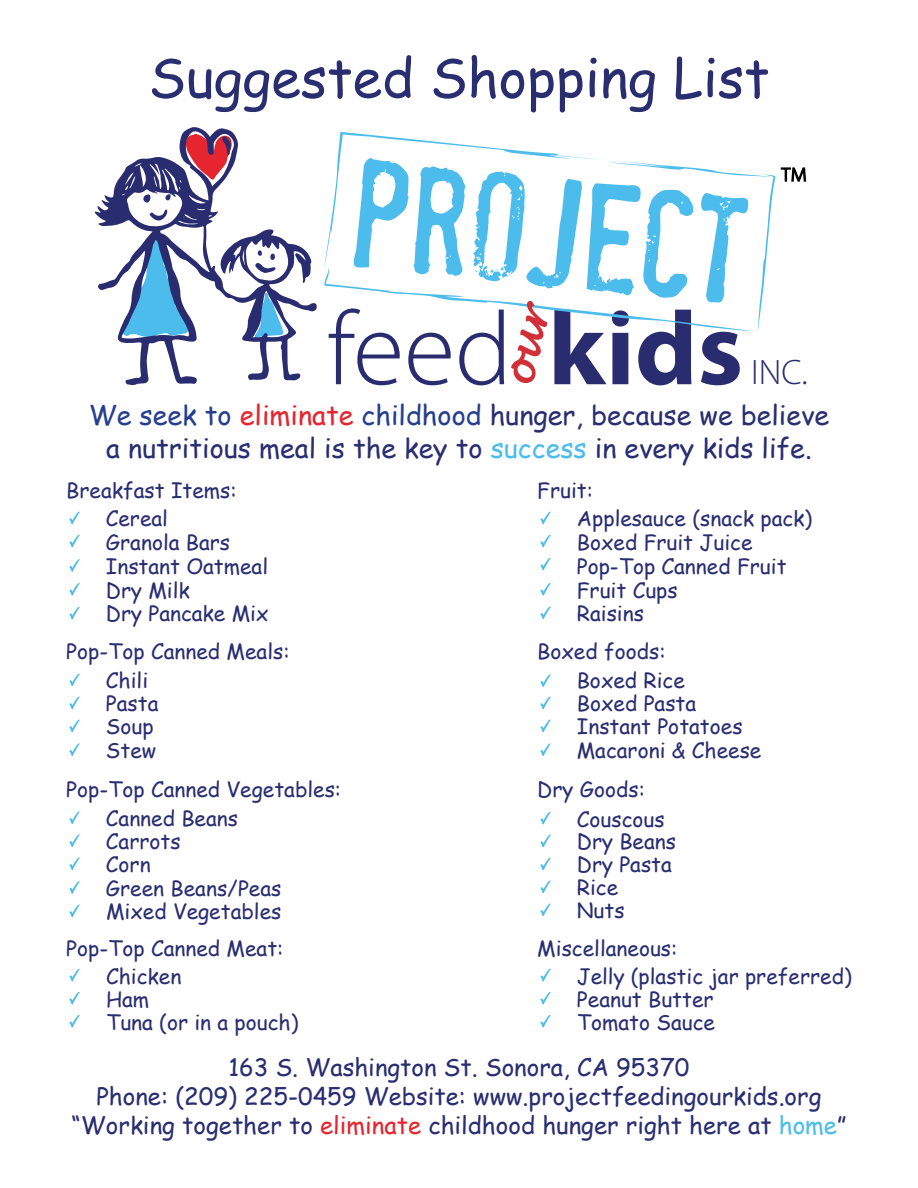
<style>
.page{position:relative;width:918px;height:1188px;background:#fff}
.page>*{position:absolute;margin:0;border:0;box-sizing:border-box;transform-origin:0 0}
.t1{font:300 105.15px "Myriad Pro";color:#292d70}
.t2{font:54px "Comic Sans MS";color:#292e71}
.t3{font:300 35.55px "Myriad Pro";color:#292d70}
.t4{font:27px/32.4px "Comic Sans MS";color:#292e71;text-align:center}
.t5{font:24px/28.8px "Comic Sans MS";color:#292e71;text-align:center}
.t6{font:21px/23.4px "Comic Sans MS";color:#292e71}
.s1{font-weight:700}
.s2{color:#253f8e}
.s3{color:#e5252f}
.s4{color:#4bbdec}
</style>
<div class="page">
<svg style="left:94px;top:127px;width:223px;height:258px"></svg>
<svg style="left:149px;top:210px;width:19px;height:11px"></svg>
<svg style="left:143px;top:194px;width:8px;height:9px"></svg>
<svg style="left:165px;top:194px;width:6px;height:6px"></svg>
<svg style="left:255px;top:250px;width:21px;height:23px"></svg>
<svg style="left:186px;top:134px;width:46px;height:46px;background:#bd546a"></svg>
<svg style="left:324px;top:131px;width:483px;height:252px"></svg>
<svg style="left:69px;top:512px;width:11px;height:13px"></svg>
<svg style="left:69px;top:535px;width:11px;height:13px"></svg>
<svg style="left:69px;top:559px;width:11px;height:13px"></svg>
<svg style="left:69px;top:583px;width:11px;height:13px"></svg>
<svg style="left:69px;top:607px;width:11px;height:13px"></svg>
<svg style="left:69px;top:674px;width:11px;height:13px"></svg>
<svg style="left:69px;top:697px;width:11px;height:13px"></svg>
<svg style="left:69px;top:720px;width:11px;height:13px"></svg>
<svg style="left:69px;top:743px;width:11px;height:13px"></svg>
<svg style="left:69px;top:811px;width:11px;height:13px"></svg>
<svg style="left:69px;top:834px;width:11px;height:13px"></svg>
<svg style="left:69px;top:857px;width:11px;height:13px"></svg>
<svg style="left:69px;top:881px;width:11px;height:13px"></svg>
<svg style="left:69px;top:905px;width:11px;height:12px"></svg>
<svg style="left:69px;top:969px;width:11px;height:13px"></svg>
<svg style="left:69px;top:992px;width:11px;height:13px"></svg>
<svg style="left:69px;top:1015px;width:11px;height:13px"></svg>
<svg style="left:540px;top:512px;width:11px;height:13px"></svg>
<svg style="left:540px;top:535px;width:11px;height:13px"></svg>
<svg style="left:540px;top:558px;width:11px;height:13px"></svg>
<svg style="left:540px;top:583px;width:11px;height:13px"></svg>
<svg style="left:540px;top:607px;width:11px;height:12px"></svg>
<svg style="left:540px;top:812px;width:11px;height:13px"></svg>
<svg style="left:540px;top:835px;width:11px;height:13px"></svg>
<svg style="left:540px;top:858px;width:11px;height:13px"></svg>
<svg style="left:540px;top:881px;width:11px;height:12px"></svg>
<svg style="left:540px;top:904px;width:11px;height:12px"></svg>
<svg style="left:540px;top:674px;width:11px;height:13px"></svg>
<svg style="left:540px;top:697px;width:11px;height:13px"></svg>
<svg style="left:540px;top:720px;width:11px;height:13px"></svg>
<svg style="left:540px;top:743px;width:11px;height:13px"></svg>
<svg style="left:540px;top:969px;width:11px;height:13px"></svg>
<svg style="left:540px;top:992px;width:11px;height:13px"></svg>
<svg style="left:540px;top:1015px;width:11px;height:13px"></svg>
<h2 class="t2" style="left:148px;top:38px;width:623px">Suggested Shopping List</h2>
<h1 class="t1" style="left:327px;top:291px;width:417px">feed <span class="s1">kids</span></h1>
<h3 class="t3" style="left:751px;top:353px;width:58px">INC.</h3>
<p class="t4" style="left:89px;top:398px;width:742px"><span class="s2">We seek to</span> <span class="s3">eliminate</span> <span class="s2">childhood</span> hunger, because we believe a nutritious meal is the key to <span class="s4">success</span> in every kids life.</p>
<p class="t6" style="left:106px;top:475px;width:132px;line-height:28.8px;text-indent:-40px">Breakfast Items:<br>Cereal</p>
<p class="t6" style="left:106px;top:529px;width:164px;line-height:24px">Granola Bars<br>Instant Oatmeal<br>Dry Milk<br>Dry Pancake Mix</p>
<p class="t6" style="left:106px;top:637px;width:185px;line-height:29.1px;text-indent:-40px">Pop-Top Canned Meals:<br>Chili</p>
<p class="t6" style="left:106px;top:691px;width:54px">Pasta<br>Soup<br>Stew</p>
<p class="t6" style="left:106px;top:775px;width:237px;line-height:28.8px;text-indent:-40px">Pop-Top Canned Vegetables:<br>Canned Beans</p>
<p class="t6" style="left:106px;top:829px;width:177px">Carrots<br>Corn<br>Green Beans/Peas<br>Mixed Vegetables</p>
<p class="t6" style="left:106px;top:934px;width:179px;line-height:27.6px;text-indent:-40px">Pop-Top Canned Meat:<br>Chicken</p>
<p class="t6" style="left:106px;top:987px;width:194px;line-height:23px">Ham<br>Tuna (or in a pouch)</p>
<p class="t6" style="left:577px;top:475px;width:237px;line-height:28.8px;text-indent:-40px">Fruit:<br>Applesauce (snack pack)</p>
<p class="t6" style="left:577px;top:529px;width:211px;line-height:24px">Boxed Fruit Juice<br>Pop-Top Canned Fruit<br>Fruit Cups<br>Raisins</p>
<p class="t6" style="left:577px;top:637px;width:110px;line-height:29.1px;text-indent:-39px">Boxed foods:<br>Boxed Rice</p>
<p class="t6" style="left:577px;top:691px;width:186px">Boxed Pasta<br>Instant Potatoes<br>Macaroni &amp; Cheese</p>
<p class="t6" style="left:577px;top:775px;width:89px;line-height:29.1px;text-indent:-40px">Dry Goods:<br>Couscous</p>
<p class="t6" style="left:577px;top:830px;width:101px;line-height:23px">Dry Beans<br>Dry Pasta<br>Rice<br>Nuts</p>
<p class="t6" style="left:577px;top:934px;width:276px;line-height:27.6px;text-indent:-39px">Miscellaneous:<br>Jelly (plastic jar preferred)</p>
<p class="t6" style="left:577px;top:987px;width:140px;line-height:23px">Peanut Butter<br>Tomato Sauce</p>
<p class="t5" style="left:71px;top:1053px;width:777px">163 S. Washington St. Sonora, CA 95370<br>Phone: (209) 225-0459 Website: www.projectfeedingourkids.org “Working together to <span class="s3">eliminate</span> childhood hunger right here at <span class="s4">home</span>”</p>
</div>
